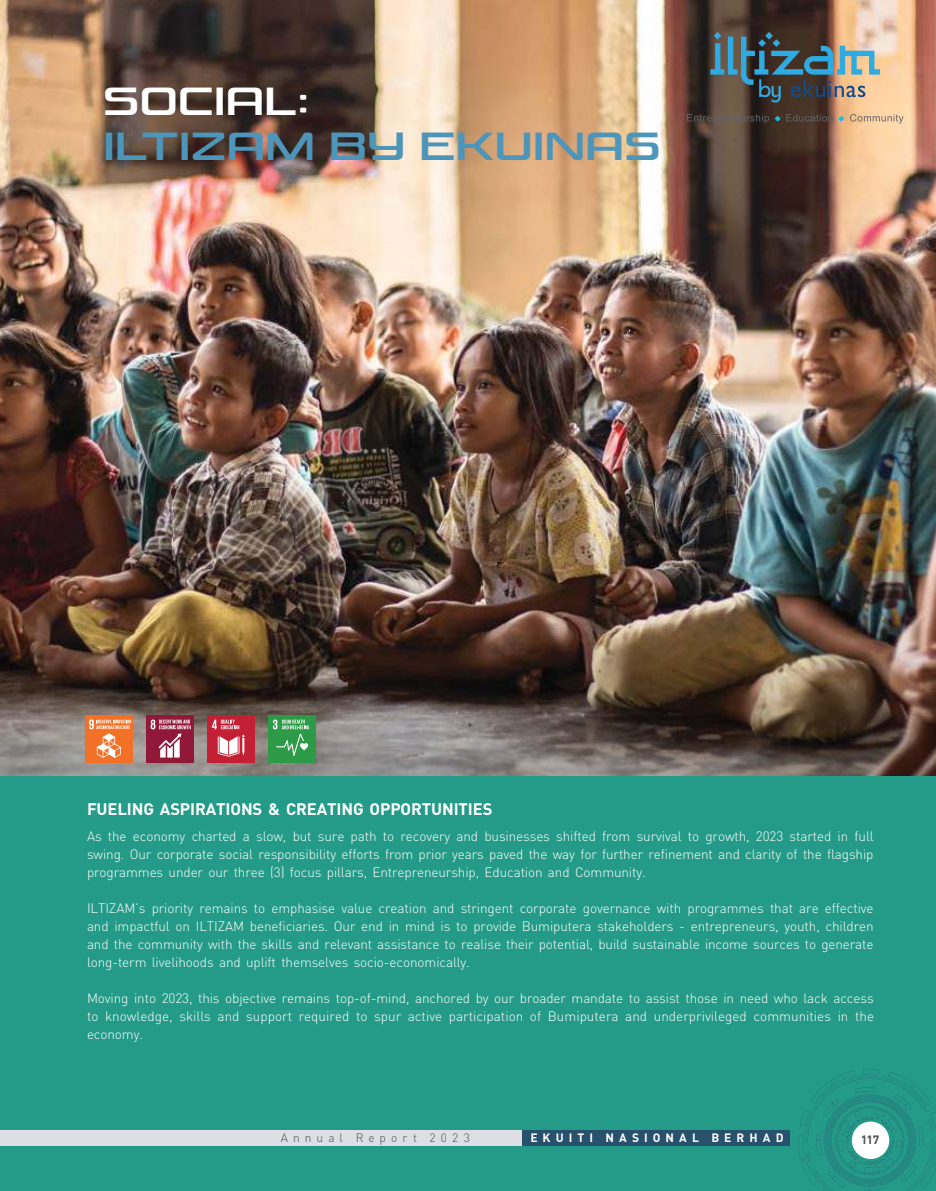
<style>
.page{position:relative;width:936px;height:1191px;background:#fff}
.page>*{position:absolute;margin:0;border:0;box-sizing:border-box;transform-origin:0 0}
.t1{font:37.5px "Venus Rising Rg";color:#4e95ba}
.t2{font:37.5px "Venus Rising Rg";color:#fff}
.t3{font:700 16.5px "DIN";letter-spacing:-.005em;color:#fff}
.t4{font:300 13.5px/18px "DIN";letter-spacing:-.01em;color:#fff;text-align:justify}
.t5{font:700 12px "DIN";letter-spacing:.42em;color:#fff}
.t6{font:300 12px "DIN";letter-spacing:.415em;color:#4d4d4f}
.t7{font:700 12px "DIN";color:#4d4d4f}
</style>
<div class="page">
<img style="left:0;top:0;width:935px;height:562px">
<img style="left:0;top:562px;width:935px;height:214px">
<div style="left:0;top:776px;width:935px;height:415px;background:#249b89"></div>
<div style="left:268px;top:715px;width:48px;height:48px;background:#2d9a47"></div>
<svg style="left:273px;top:719px;width:36px;height:37px"></svg>
<div style="left:207px;top:715px;width:48px;height:48px;background:#c32035"></div>
<svg style="left:218px;top:735px;width:26px;height:21px"></svg>
<svg style="left:212px;top:719px;width:27px;height:10px"></svg>
<div style="left:146px;top:715px;width:48px;height:48px;background:#901839"></div>
<svg style="left:151px;top:719px;width:40px;height:38px"></svg>
<div style="left:85px;top:715px;width:48px;height:48px;background:#f37027"></div>
<svg style="left:89px;top:719px;width:42px;height:39px"></svg>
<svg style="left:786px;top:114px;width:46px;height:8px"></svg>
<svg style="left:850px;top:114px;width:53px;height:10px"></svg>
<svg style="left:687px;top:114px;width:93px;height:9px"></svg>
<svg style="left:838px;top:116px;width:6px;height:6px"></svg>
<svg style="left:710px;top:32px;width:169px;height:70px;background:#646e6d"></svg>
<div style="left:0;top:1130px;width:521px;height:16px;background:#dedfe4"></div>
<svg style="left:798px;top:1069px;width:137px;height:122px"></svg>
<div style="left:851px;top:1121px;width:38px;height:38px;background:#fff;border-radius:50%"></div>
<div style="left:523px;top:1130px;width:267px;height:16px;background:#27516c"></div>
<h1 class="t2" style="left:103px;top:74px;width:207px">SOCIAL:</h1>
<h1 class="t1" style="left:103px;top:119px;width:22px">ILTI</h1>
<h1 class="t1" style="left:191px;top:119px;width:337px">ZAM BY EKUINAS</h1>
<p class="t3" style="left:87px;top:798px;width:407px">FUELING ASPIRATIONS &amp; CREATING OPPORTUNITIES</p>
<p class="t4" style="left:87px;top:827px;width:788px">As the economy charted a slow, but sure path to recovery and businesses shifted from survival to growth, 2023 started in full swing. Our corporate social responsibility efforts from prior years paved the way for further refinement and clarity of the flagship programmes under our three (3) focus pillars, Entrepreneurship, Education and Community.</p>
<p class="t4" style="left:87px;top:899px;width:788px">ILTIZAM’s priority remains to emphasise value creation and stringent corporate governance with programmes that are effective and impactful on ILTIZAM beneficiaries. Our end in mind is to provide Bumiputera stakeholders - entrepreneurs, youth, children and the community with the skills and relevant assistance to realise their potential, build sustainable income sources to generate long-term livelihoods and uplift themselves socio-economically.</p>
<p class="t4" style="left:87px;top:989px;width:788px">Moving into 2023, this objective remains top-of-mind, anchored by our broader mandate to assist those in need who lack access to knowledge, skills and support required to spur active participation of Bumiputera and underprivileged communities in the economy.</p>
<p class="t6" style="left:281px;top:1130px;width:191px">Annual Report 2023</p>
<p class="t5" style="left:530px;top:1130px;width:255px">EKUITI NASIONAL BERHAD</p>
<p class="t7" style="left:860px;top:1131px;width:20px">117</p>
</div>
